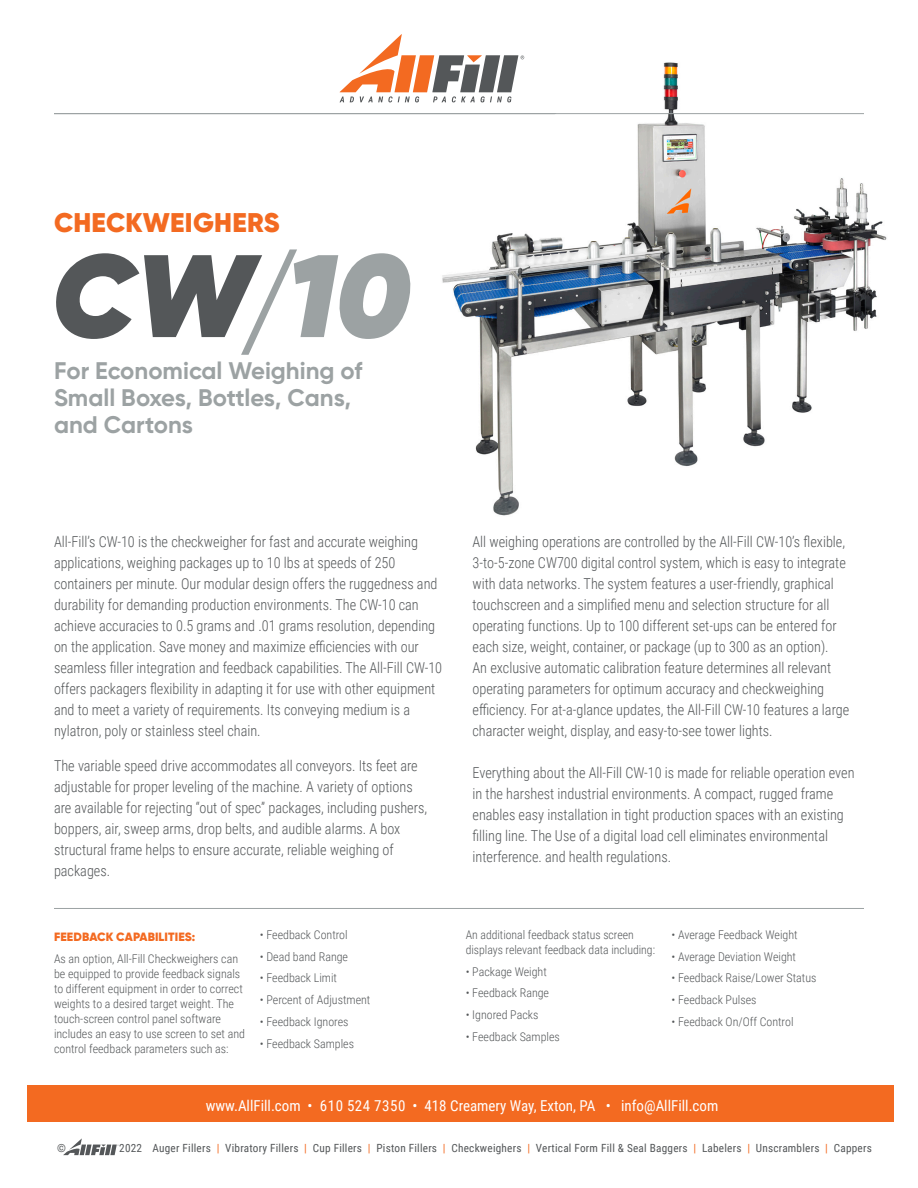
<style>
.page{position:relative;width:918px;height:1188px;background:#fff}
.page>*{position:absolute;margin:0;border:0;box-sizing:border-box;transform-origin:0 0}
.t1{font:italic 800 117px "Gilroy";color:#9ca2a3;scale:.75 1}
.t2{font:900 27px "Gilroy";letter-spacing:.01em;color:#f36a21}
.t3{font:700 24px/27px "Gilroy";color:#9ca2a3}
.t4{font:300 15px/21px "Roboto Condensed";color:#545759;scale:.95 1}
.t5{font:15px "Roboto Condensed";color:#fff}
.Para_Title{font:300 12px/15px "Roboto Condensed";color:#545759}
.Para_Title-2{font:900 12px "Gilroy";letter-spacing:.01em;color:#f36a21}
.t6{font:11.25px "Roboto Condensed";letter-spacing:.02em;color:#545759}
.s1{color:#545759}
.s2{color:#f36a21}
</style>
<div class="page">
<div style="left:27px;top:1085px;width:867px;height:37px;background:#f36a21"></div>
<svg style="left:340px;top:34px;width:94px;height:68px"></svg>
<svg style="left:63px;top:1138px;width:56px;height:17px"></svg>
<img style="left:434px;top:55px;width:453px;height:461px">
<hr style="left:54px;top:113px;width:810px;height:1px;background:#9ca2a3">
<hr style="left:54px;top:908px;width:810px;height:1px;background:#9ca2a3">
<p class="t2" style="left:54px;top:206px;width:227px">CHECKWEIGHERS</p>
<p class="t1" style="left:52px;top:221px;width:479px"><span class="s1">CW</span>/10</p>
<p class="t3" style="left:54px;top:357px;width:310px">For Economical Weighing of<br>Small Boxes, Bottles, Cans, and Cartons</p>
<p class="t4" style="left:54px;top:531px;width:410px">All-Fill’s CW-10 is the checkweigher for fast and accurate weighing applications, weighing packages up to 10 lbs at speeds of 250 containers per minute. Our modular design offers the ruggedness and durability for demanding production environments. The CW-10 can achieve accuracies to 0.5 grams and .01 grams resolution, depending on the application. Save money and maximize efficiencies with our seamless filler integration and feedback capabilities. The All-Fill CW-10 offers packagers flexibility in adapting it for use with other equipment and to meet a variety of requirements. Its conveying medium is a nylatron, poly or stainless steel chain.</p>
<p class="t4" style="left:54px;top:755px;width:394px">The variable speed drive accommodates all conveyors. Its feet are adjustable for proper leveling of the machine. A variety of options are available for rejecting “out of spec” packages, including pushers, boppers, air, sweep arms, drop belts, and audible alarms. A box structural frame helps to ensure accurate, reliable weighing of packages.</p>
<p class="Para_Title-2" style="left:54px;top:929px;width:143px">FEEDBACK CAPABILITIES:</p>
<p class="Para_Title" style="left:54px;top:951px;width:193px">As an option, All-Fill Checkweighers can be equipped to provide feedback signals to different equipment in order to correct weights to a desired target weight. The touch-screen control panel software includes an easy to use screen to set and control feedback parameters such as:</p>
<p class="Para_Title" style="left:260px;top:927px;width:89px">• Feedback Control</p>
<p class="Para_Title" style="left:260px;top:948px;width:90px">• Dead band Range</p>
<p class="Para_Title" style="left:260px;top:970px;width:79px">• Feedback Limit</p>
<p class="Para_Title" style="left:260px;top:992px;width:112px">• Percent of Adjustment</p>
<p class="Para_Title" style="left:260px;top:1014px;width:90px">• Feedback Ignores</p>
<p class="Para_Title" style="left:260px;top:1035px;width:96px">• Feedback Samples</p>
<p class="t4" style="left:472px;top:531px;width:398px">All weighing operations are controlled by the All-Fill CW-10’s flexible, 3-to-5-zone CW700 digital control system, which is easy to integrate with data networks. The system features a user-friendly, graphical touchscreen and a simplified menu and selection structure for all operating functions. Up to 100 different set-ups can be entered for each size, weight, container, or package (up to 300 as an option).<br>An exclusive automatic calibration feature determines all relevant operating parameters for optimum accuracy and checkweighing efficiency. For at-a-glance updates, the All-Fill CW-10 features a large character weight, display, and easy-to-see tower lights.</p>
<p class="t4" style="left:472px;top:761px;width:404px">Everything about the All-Fill CW-10 is made for reliable operation even in the harshest industrial environments. A compact, rugged frame enables easy installation in tight production spaces with an existing filling line. The Use of a digital load cell eliminates environmental interference. and health regulations.</p>
<p class="Para_Title" style="left:466px;top:927px;width:191px">An additional feedback status screen displays relevant feedback data including:</p>
<p class="Para_Title" style="left:466px;top:963px;width:83px">• Package Weight</p>
<p class="Para_Title" style="left:466px;top:985px;width:85px">• Feedback Range</p>
<p class="Para_Title" style="left:466px;top:1007px;width:74px">• Ignored Packs</p>
<p class="Para_Title" style="left:466px;top:1029px;width:96px">• Feedback Samples</p>
<p class="Para_Title" style="left:672px;top:927px;width:128px">• Average Feedback Weight</p>
<p class="Para_Title" style="left:672px;top:948px;width:126px">• Average Deviation Weight</p>
<p class="Para_Title" style="left:672px;top:970px;width:146px">• Feedback Raise/Lower Status</p>
<p class="Para_Title" style="left:672px;top:992px;width:86px">• Feedback Pulses</p>
<p class="Para_Title" style="left:672px;top:1014px;width:123px">• Feedback On/Off Control</p>
<p class="t5" style="left:206px;top:1096px;width:514px">www.AllFill.com • 610 524 7350 • 418 Creamery Way, Exton, PA • info@AllFill.com</p>
<p class="t6" style="left:57px;top:1140px;width:10px">©</p>
<p class="t6" style="left:119px;top:1140px;width:754px">2022 Auger Fillers <span class="s2">|</span> Vibratory Fillers <span class="s2">|</span> Cup Fillers <span class="s2">|</span> Piston Fillers <span class="s2">|</span> Checkweighers <span class="s2">|</span> Vertical Form Fill &amp; Seal Baggers <span class="s2">|</span> Labelers <span class="s2">|</span> Unscramblers <span class="s2">|</span> Cappers</p>
</div>
